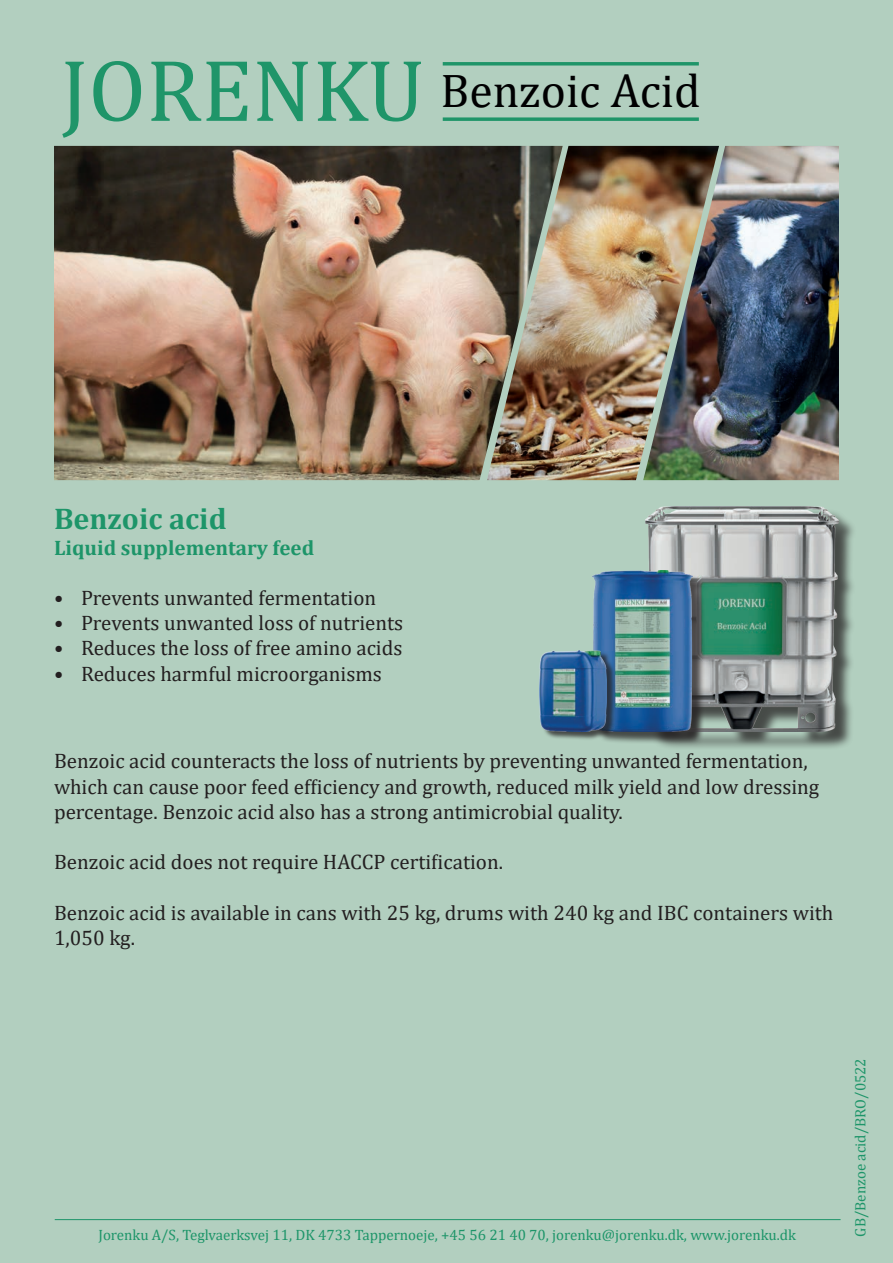
<style>
.page{position:relative;width:893px;height:1263px;background:#b2cfbf}
.page>*{position:absolute;margin:0;border:0;box-sizing:border-box;transform-origin:0 0}
.t1{font:47.55px "Cambria";color:#000001}
.t2{font:700 30px "Cambria";color:#1d9569}
.t3{font:21px/25.2px "Cambria";color:#231f20}
.t4{font:700 21px "Cambria";color:#1d9569}
.t5{font:15px "Cambria";color:#1d9569}
.s1{font-size:88.65px;color:#1f9569}
</style>
<div class="page">
<hr style="left:55px;top:1219px;width:786px;height:1px;background:#1d9569">
<div style="left:649px;top:508px;width:207px;height:242px;background:#231f20;opacity:.75"></div>
<img style="left:646px;top:506px;width:193px;height:225px">
<div style="left:595px;top:572px;width:110px;height:172px;background:#231f20;opacity:.75"></div>
<img style="left:593px;top:570px;width:100px;height:161px">
<div style="left:541px;top:651px;width:75px;height:89px;background:#231f20;opacity:.75"></div>
<img style="left:540px;top:650px;width:67px;height:81px">
<svg style="left:443px;top:62px;width:256px;height:4px"></svg>
<svg style="left:443px;top:117px;width:256px;height:4px"></svg>
<img style="left:54px;top:146px;width:433px;height:334px">
<img style="left:487px;top:146px;width:156px;height:334px">
<img style="left:643px;top:146px;width:196px;height:334px">
<h1 class="t1" style="left:61px;top:63px;width:641px"><span class="s1">JORENKU</span> Benzoic Acid</h1>
<h2 class="t2" style="left:54px;top:498px;width:174px">Benzoic acid</h2>
<p class="t4" style="left:54px;top:533px;width:262px">Liquid supplementary feed</p>
<p class="t3" style="left:54px;top:585px;width:324px">• Prevents unwanted fermentation</p>
<p class="t3" style="left:54px;top:610px;width:351px">• Prevents unwanted loss of nutrients</p>
<p class="t3" style="left:54px;top:635px;width:350px">• Reduces the loss of free amino acids</p>
<p class="t3" style="left:54px;top:661px;width:329px">• Reduces harmful microorganisms</p>
<p class="t3" style="left:54px;top:748px;width:767px">Benzoic acid counteracts the loss of nutrients by preventing unwanted fermentation, which can cause poor feed efficiency and growth, reduced milk yield and low dressing percentage. Benzoic acid also has a strong antimicrobial quality.</p>
<p class="t3" style="left:54px;top:849px;width:451px">Benzoic acid does not require HACCP certification.</p>
<p class="t3" style="left:54px;top:900px;width:781px">Benzoic acid is available in cans with 25 kg, drums with 240 kg and IBC containers with<br>1,050 kg.</p>
<p class="t5" style="left:98px;top:1226px;width:699px">Jorenku A/S, Teglvaerksvej 11, DK 4733 Tappernoeje, +45 56 21 40 70, jorenku@jorenku.dk, www.jorenku.dk</p>
<p class="t5" style="left:851px;top:1236px;width:180px;rotate:-90deg">GB/Benzoe acid/BRO/0522</p>
</div>
